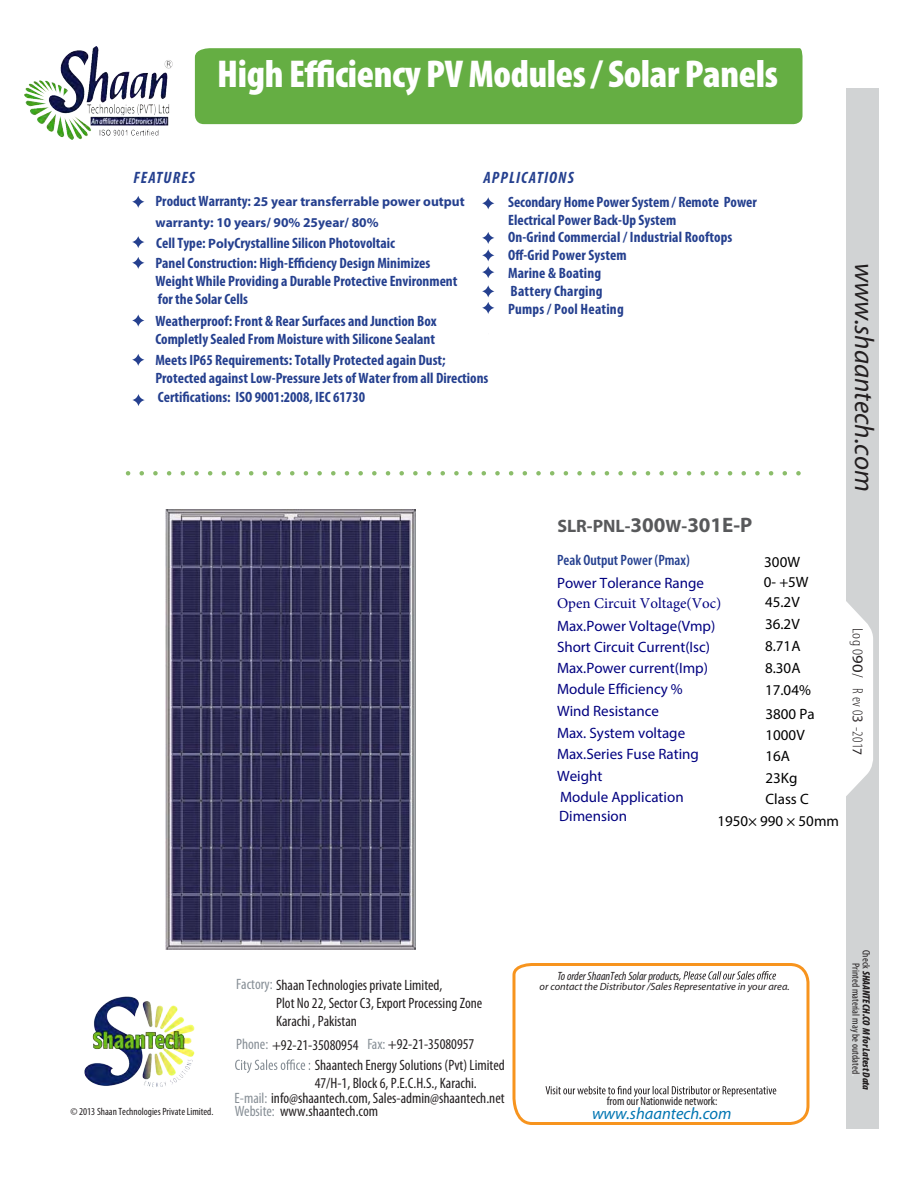
<style>
.page{position:relative;width:918px;height:1188px;background:#fff}
.page>*{position:absolute;margin:0;border:0;box-sizing:border-box;transform-origin:0 0}
.t1{font:900 condensed 39px "Myriad Pro";letter-spacing:-.01em;color:#fff}
.t2{font:italic 27px "Myriad";color:#231f20}
.t3{font:700 18px "Myriad Pro";color:#58595b}
.t4{font:italic 700 condensed 16.5px "Myriad Pro";letter-spacing:.07em;color:#25408f}
.t5{font:italic 16.5px "Myriad";color:#0075b2}
.t6{font:700 condensed 15px/17.7px "Myriad Pro";color:#25408f}
.t7{font:condensed 15px/18px "Myriad Pro";color:#231f20}
.t8{font:15px/21.5px "Myriad Pro";color:#000080}
.t9{font:15px/21.9px "Myriad Pro";color:#000}
.t10{font:15px "Minion Pro";color:#000080}
.t11{font:600 condensed 15px "Myriad Pro";color:#25408f}
.t12{font:300 condensed 15px "Myriad Pro";letter-spacing:.025em;color:#231f20;scale:1.12 1}
.t13{font:700 13.5px/21.3px "Myriad Pro";color:#25408f}
.t14{font:italic condensed 12px "Myriad Pro";color:#231f20}
.t15{font:condensed 12px "Myriad Pro";color:#231f20}
.t16{font:condensed 10.5px/10.2px "Myriad Pro";color:#231f20;text-align:center}
.t17{font:italic 10.5px "Myriad";color:#231f20}
.s1{font-stretch:condensed;font-size:15px}
.s2{font-stretch:normal;font-size:13.5px}
.s3{font-size:21px}
.s4{font-weight:400;font-stretch:normal}
.s5{font-weight:400;font-stretch:normal;color:#3e3739}
.s6{font-weight:400;font-stretch:normal;font-size:13.5px}
.s7{color:#878f96}
.s8{font-weight:900;font-style:italic}
.s9{color:#fff}
</style>
<div class="page">
<div style="left:847px;top:88px;width:32px;height:1040px;background:#d1d3d4"></div>
<div style="left:195px;top:48px;width:608px;height:76px;background:#65ae43"></div>
<svg style="left:846px;top:600px;width:27px;height:197px"></svg>
<svg style="left:128px;top:471px;width:672px;height:5px"></svg>
<svg style="left:132px;top:257px;width:12px;height:12px"></svg>
<svg style="left:132px;top:315px;width:12px;height:11px"></svg>
<svg style="left:132px;top:354px;width:12px;height:12px"></svg>
<svg style="left:482px;top:232px;width:12px;height:46px"></svg>
<svg style="left:482px;top:197px;width:12px;height:12px"></svg>
<svg style="left:512px;top:963px;width:298px;height:162px"></svg>
<svg style="left:679px;top:971px;width:97px;height:10px"></svg>
<svg style="left:546px;top:1086px;width:230px;height:11px"></svg>
<svg style="left:132px;top:236px;width:12px;height:12px"></svg>
<img style="left:84px;top:996px;width:111px;height:91px">
<img style="left:24px;top:47px;width:149px;height:92px">
<svg style="left:235px;top:1059px;width:75px;height:14px"></svg>
<svg style="left:132px;top:196px;width:12px;height:12px"></svg>
<svg style="left:133px;top:394px;width:12px;height:12px"></svg>
<svg style="left:482px;top:285px;width:12px;height:29px"></svg>
<img style="left:166px;top:509px;width:250px;height:441px">
<h1 class="t1" style="left:217px;top:52px;width:562px">High Efficiency PV Modules / Solar Panels</h1>
<p class="t4" style="left:133px;top:168px;width:63px">FEATURES</p>
<p class="t4" style="left:483px;top:168px;width:92px">APPLICATIONS</p>
<p class="t13" style="left:155px;top:190px;width:311px"><span class="s1">Product Warranty:</span> 25 year transferrable power output warranty: 10 years/ 90% 25year/ 80%</p>
<p class="t6" style="left:155px;top:234px;width:277px;line-height:19.8px">Cell Type: <span class="s2">Poly</span>Crystalline Silicon Photovoltaic<br>Panel Construction: High-Efficiency Design Minimizes</p>
<p class="t6" style="left:155px;top:272px;width:304px">Weight While Providing a Durable Protective Environment for the Solar Cells</p>
<p class="t6" style="left:155px;top:312px;width:283px">Weatherproof: Front &amp; Rear Surfaces and Junction Box<br>Completly Sealed From Moisture with Silicone Sealant</p>
<p class="t6" style="left:155px;top:352px;width:335px">Meets IP65 Requirements: Totally Protected again Dust;<br>Protected against Low-Pressure Jets of Water from all Directions</p>
<p class="t6" style="left:158px;top:389px;width:209px">Certifications: ISO 9001:2008, IEC 61730</p>
<p class="t6" style="left:508px;top:193px;width:250px">Secondary Home Power System / Remote Power<br>Electrical Power Back-Up System<br>On-Grind Commercial / Industrial Rooftops<br>Off-Grid Power System<br>Marine &amp; Boating<br>Battery Charging<br>Pumps / Pool Heating</p>
<p class="t3" style="left:557px;top:515px;width:197px">SLR-PNL-<span class="s3">300</span>W-<span class="s3">301E-P</span></p>
<p class="t11" style="left:557px;top:552px;width:134px">Peak Output Power (Pmax)</p>
<p class="t8" style="left:557px;top:572px;width:148px">Power Tolerance Range</p>
<p class="t10" style="left:557px;top:593px;width:166px">Open Circuit Voltage(Voc)</p>
<p class="t8" style="left:557px;top:615px;width:160px">Max.Power Voltage(Vmp)<br>Short Circuit Current(Isc)<br>Max.Power current(Imp)<br>Module Efficiency %<br>Wind Resistance<br>Max. System voltage<br>Max.Series Fuse Rating<br>Weight<br>Module Application</p>
<p class="t8" style="left:559px;top:805px;width:69px">Dimension</p>
<p class="t9" style="left:764px;top:551px;width:37px">300W</p>
<p class="t9" style="left:765px;top:591px;width:47px">45.2V<br>36.2V<br>8.71A<br>8.30A<br>17.04%</p>
<p class="t9" style="left:766px;top:703px;width:51px">3800 Pa</p>
<p class="t9" style="left:766px;top:724px;width:41px">1000V</p>
<p class="t9" style="left:766px;top:745px;width:26px">16A</p>
<p class="t9" style="left:766px;top:767px;width:33px">23Kg</p>
<p class="t9" style="left:766px;top:788px;width:45px">Class C</p>
<p class="t9" style="left:717px;top:810px;width:123px">1950× 990 × 50mm</p>
<p class="t9" style="left:764px;top:571px;width:46px">0- +5W</p>
<h2 class="t2" style="left:878px;top:263px;width:230px;rotate:90deg">www.shaantech.com</h2>
<p class="t12" style="left:866px;top:628px;width:115px;rotate:90deg">Log 0<span class="s4">90</span>/ R ev 0<span class="s5">3</span> -201<span class="s6">7</span></p>
<p class="t16" style="left:70px;top:1107px;width:145px">© 2013 Shaan Technologies Private Limited.</p>
<p class="t7" style="left:276px;top:976px;width:208px;text-indent:-40px"><span class="s7">Factory:</span> Shaan Technologies private Limited,<br>Plot No 22, Sector C3, Export Processing Zone<br>Karachi , Pakistan</p>
<p class="t7" style="left:236px;top:1036px;width:240px"><span class="s7">Phone:</span> +92-21-35080954 <span class="s7">Fax:</span> +92-21-35080957</p>
<p class="t7" style="left:315px;top:1056px;width:192px">Shaantech Energy Solutions (Pvt) Limited<br>47/H-1, Block 6, P.E.C.H.S., Karachi.</p>
<p class="t7" style="left:235px;top:1091px;width:272px;line-height:14px"><span class="s7">E-mail:</span> info@shaantech.com, Sales-admin@shaantech.net<br><span class="s7">Website:</span> www.shaantech.com</p>
<p class="t14" style="left:557px;top:969px;width:123px">To order ShaanTech Solar products</p>
<p class="t17" style="left:540px;top:981px;width:252px">or contact the Distributor /Sales Representative in your area.</p>
<p class="t15" style="left:607px;top:1094px;width:112px">from our Nationwide network:</p>
<p class="t5" style="left:592px;top:1105px;width:141px">www.shaantech.com</p>
<p class="t16" style="left:871px;top:950px;width:142px;rotate:90deg">Check <span class="s8">SHAANTECH.CO M for Latest Data<br></span>Printed material may be outdated<span class="s9">.</span></p>
</div>
